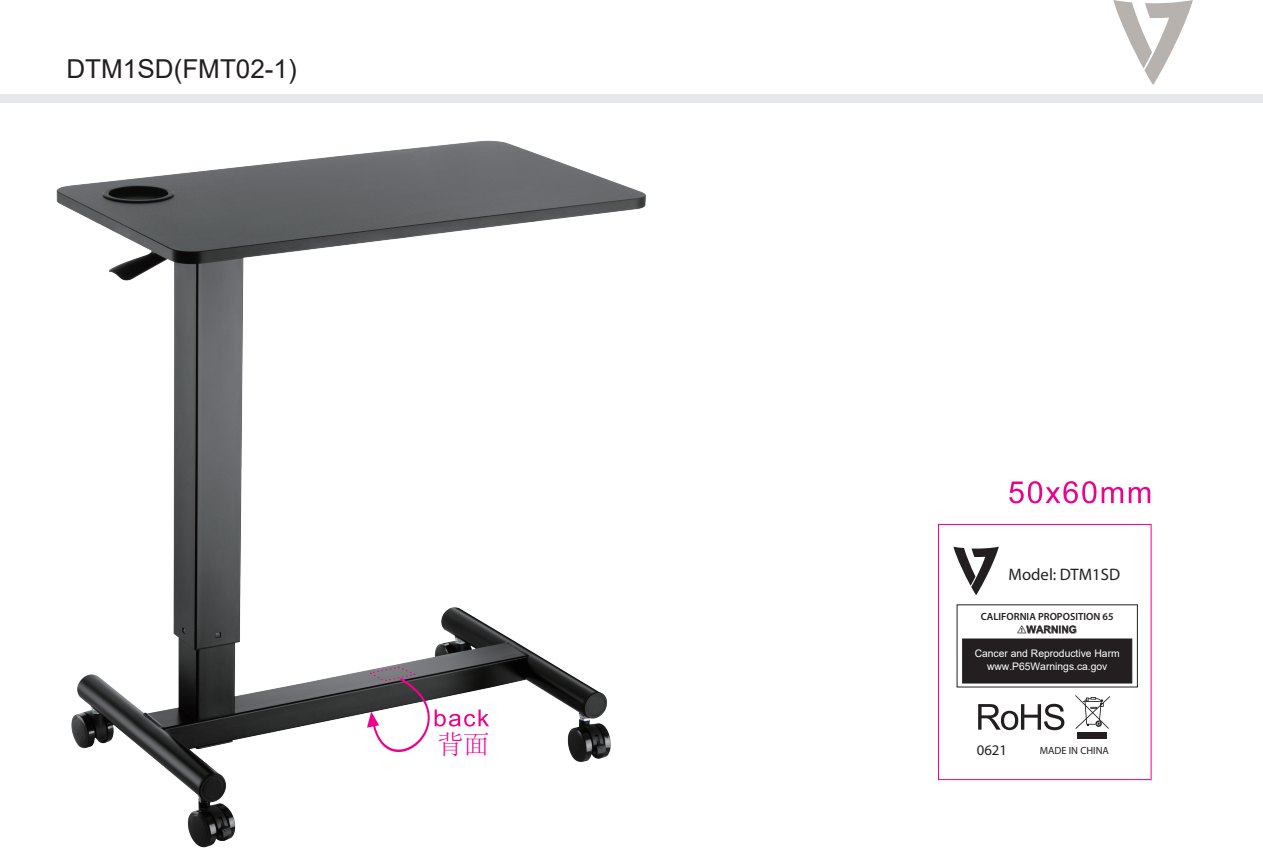
<style>
.page{position:relative;width:1263px;height:865px;background:#fff}
.page>*{position:absolute;margin:0;border:0;box-sizing:border-box;transform-origin:0 0}
.t1{font:26.1px "Arial";color:#231f20}
.t2{font:300 25.8px "Adobe Song Std";color:#ed028c}
.t3{font:16.65px "Myriad Pro";color:#231f20}
.t4{font:14.7px "Myriad Pro";color:#231f20}
.t5{font:10.5px "Myriad Pro";color:#231f20}
.t6{font:10.35px/12.5px "Arial";color:#fff;text-align:center}
.t7{font:600 10.35px "Myriad Pro";color:#231f20}
.t8{font:700 10.35px "Arial";color:#231f20}
</style>
<div class="page">
<div style="left:0;top:94px;width:1263px;height:9px;background:#e6e7e9"></div>
<svg style="left:1113px;top:0;width:80px;height:85px"></svg>
<div style="left:938px;top:524px;width:213px;height:256px;background:#fff;border:1px solid #ed028c"></div>
<svg style="left:1009px;top:481px;width:87px;height:22px"></svg>
<svg style="left:1102px;top:487px;width:21px;height:16px"></svg>
<svg style="left:1129px;top:487px;width:21px;height:16px"></svg>
<svg style="left:953px;top:547px;width:46px;height:48px"></svg>
<svg style="left:978px;top:704px;width:86px;height:26px"></svg>
<svg style="left:1075px;top:695px;width:35px;height:34px"></svg>
<div style="left:1077px;top:732px;width:29px;height:7px;background:#231f20"></div>
<div style="left:962px;top:639px;width:170px;height:44px;background:#231f20"></div>
<svg style="left:1026px;top:626px;width:50px;height:8px"></svg>
<img style="left:56px;top:140px;width:590px;height:708px">
<svg style="left:367px;top:666px;width:122px;height:86px"></svg>
<h1 class="t1" style="left:67px;top:51px;width:232px">DTM1SD(FMT02-1)</h1>
<h2 class="t2" style="left:437px;top:731px;width:53px">背面</h2>
<h3 class="t3" style="left:1008px;top:564px;width:113px">Model: DTM1SD</h3>
<p class="t7" style="left:981px;top:610px;width:134px">CALIFORNIA PROPOSITION 65</p>
<p class="t8" style="left:1017px;top:624px;width:61px">⚠WARNING</p>
<p class="t6" style="left:975px;top:647px;width:147px">Cancer and Reproductive Harm www.P65Warnings.ca.gov</p>
<h3 class="t4" style="left:977px;top:741px;width:32px">0621</h3>
<p class="t5" style="left:1040px;top:744px;width:71px">MADE IN CHINA</p>
</div>
